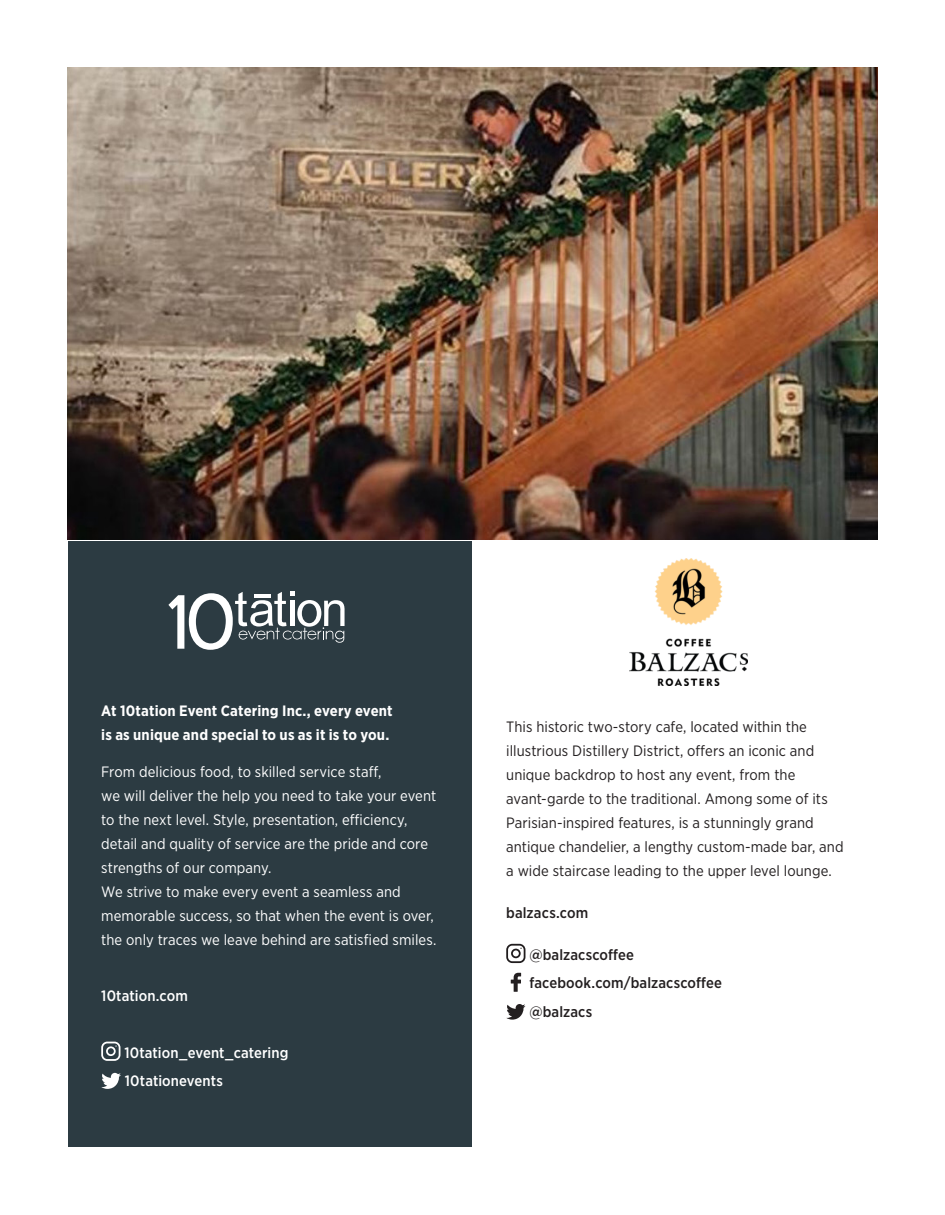
<style>
.page{position:relative;width:945px;height:1215px;background:#fff}
.page>*{position:absolute;margin:0;border:0;box-sizing:border-box;transform-origin:0 0}
.Intro_copy{font:15px/24px "Gotham Narrow";letter-spacing:.005em;color:#fff}
.Social_callouts{font:15px/24px "Gotham Narrow";letter-spacing:.005em;color:#231f20}
.Intro_copy-2{font:700 15px/24px "Gotham Narrow";letter-spacing:.01em;color:#fff}
.Social_callouts-2{font:500 15px "Gotham Narrow";letter-spacing:.01em;color:#231f20}
.Social_callouts-3{font:500 15px "Gotham Narrow";letter-spacing:.01em;color:#fff}
</style>
<div class="page">
<div style="left:68px;top:541px;width:404px;height:606px;background:#2c3b42"></div>
<svg style="left:506px;top:944px;width:19px;height:19px"></svg>
<svg style="left:511px;top:973px;width:10px;height:19px"></svg>
<svg style="left:506px;top:1004px;width:19px;height:16px"></svg>
<img style="left:68px;top:68px;width:810px;height:472px">
<svg style="left:101px;top:1042px;width:19px;height:19px"></svg>
<svg style="left:101px;top:1073px;width:20px;height:16px"></svg>
<svg style="left:168px;top:591px;width:177px;height:59px"></svg>
<img style="left:630px;top:558px;width:117px;height:127px">
<p class="Intro_copy-2" style="left:101px;top:698px;width:293px">At 10tation Event Catering Inc., every event is as unique and special to us as it is to you.</p>
<p class="Intro_copy" style="left:101px;top:760px;width:337px">From delicious food, to skilled service staff,<br>we will deliver the help you need to take your event to the next level. Style, presentation, efficiency, detail and quality of service are the pride and core strengths of our company.<br>We strive to make every event a seamless and memorable success, so that when the event is over, the only traces we leave behind are satisfied smiles.</p>
<p class="Social_callouts-3" style="left:101px;top:986px;width:88px">10tation.com</p>
<p class="Social_callouts-3" style="left:124px;top:1043px;width:166px">10tation_event_catering</p>
<p class="Social_callouts-3" style="left:125px;top:1071px;width:100px">10tationevents</p>
<p class="Social_callouts" style="left:506px;top:714px;width:339px">This historic two-story cafe, located within the illustrious Distillery District, offers an iconic and unique backdrop to host any event, from the avant-garde to the traditional. Among some of its Parisian-inspired features, is a stunningly grand antique chandelier, a lengthy custom-made bar, and a wide staircase leading to the upper level lounge.</p>
<p class="Social_callouts-2" style="left:506px;top:903px;width:83px">balzacs.com</p>
<p class="Social_callouts-2" style="left:529px;top:945px;width:106px">@balzacscoffee</p>
<p class="Social_callouts-2" style="left:529px;top:974px;width:194px">facebook.com/balzacscoffee</p>
<p class="Social_callouts-2" style="left:529px;top:1002px;width:64px">@balzacs</p>
</div>
